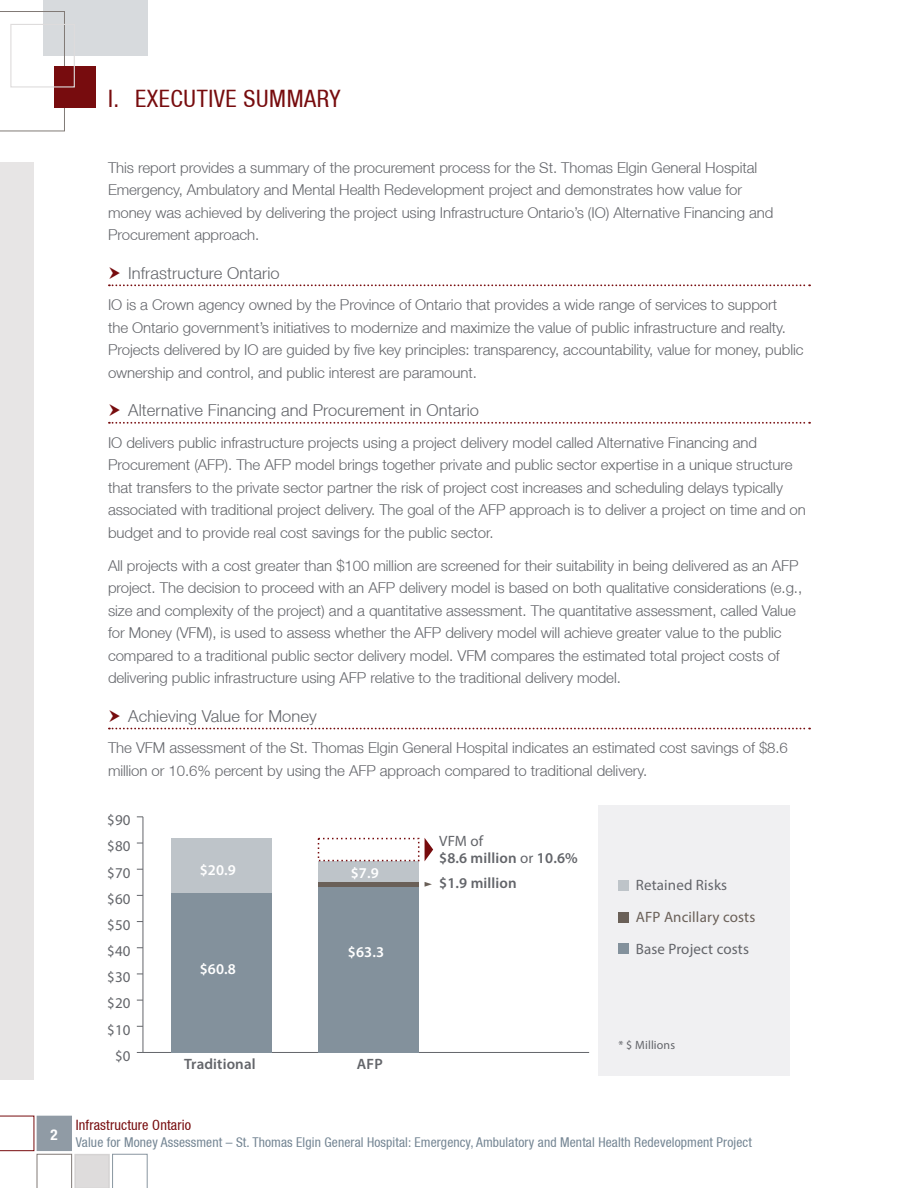
<style>
.page{position:relative;width:918px;height:1188px;background:#fff}
.page>*{position:absolute;margin:0;border:0;box-sizing:border-box;transform-origin:0 0}
.Master_Heading_Left{font:condensed 24px "Helvetica Neue LT";letter-spacing:.025em;color:#770c0e}
.t1{font:300 16.5px "Helvetica Neue LT";letter-spacing:.005em;color:#63656a}
.Body_Text{font:300 15px/22.5px "Helvetica Neue LT";letter-spacing:-.005em;color:#63656a}
.t2{font:15px "Myriad Pro";letter-spacing:.01em;color:#63656a}
.t3{font:600 15px/16.5px "Myriad Pro";letter-spacing:.01em;color:#63656a}
.t4{font:600 15px "Myriad Pro";color:#fff}
.t5{font:15px "Myriad Pro";letter-spacing:.01em;color:#6a6058}
.t6{font:700 condensed 15px "Helvetica Neue LT";color:#fff}
.t7{font:condensed 14.25px "Helvetica Neue LT";letter-spacing:.01em;color:#770c0e}
.t8{font:condensed 13.5px "Helvetica Neue LT";letter-spacing:.01em;color:#748593}
.t9{font:12px "Myriad Pro";letter-spacing:.01em;color:#63656a}
.s1{font-weight:400}
</style>
<div class="page">
<svg style="left:0;top:1116px;width:148px;height:72px"></svg>
<div style="left:43px;top:0;width:104px;height:55px;background:#d7dadd"></div>
<svg style="left:0;top:11px;width:65px;height:120px"></svg>
<div style="left:54px;top:67px;width:41px;height:41px;background:#770c0e"></div>
<div style="left:10px;top:24px;width:65px;height:64px;border:1px solid #dedcdc"></div>
<div style="left:0;top:162px;width:34px;height:918px;background:#e7e5e5"></div>
<svg style="left:109px;top:422px;width:701px;height:2px"></svg>
<svg style="left:109px;top:728px;width:701px;height:1px"></svg>
<div style="left:599px;top:806px;width:191px;height:270px;background:#f0f0f2"></div>
<div style="left:619px;top:944px;width:10px;height:10px;background:#83919c"></div>
<div style="left:619px;top:912px;width:10px;height:11px;background:#6a6058"></div>
<div style="left:619px;top:880px;width:10px;height:11px;background:#bec4c9"></div>
<svg style="left:425px;top:838px;width:8px;height:23px"></svg>
<svg style="left:425px;top:882px;width:7px;height:5px"></svg>
<hr style="left:143px;top:1052px;width:446px;height:1px;background:#63656a">
<hr style="left:143px;top:817px;width:1px;height:235px;background:#63656a">
<div style="left:172px;top:839px;width:100px;height:54px;background:#bec4c9"></div>
<div style="left:172px;top:893px;width:100px;height:159px;background:#83919c"></div>
<div style="left:318px;top:861px;width:101px;height:21px;background:#bec4c9"></div>
<div style="left:318px;top:882px;width:101px;height:5px;background:#6a6058"></div>
<div style="left:318px;top:887px;width:101px;height:165px;background:#83919c"></div>
<svg style="left:109px;top:284px;width:701px;height:2px"></svg>
<p class="Master_Heading_Left" style="left:108px;top:84px;width:234px">I. EXECUTIVE SUMMARY</p>
<p class="Body_Text" style="left:108px;top:156px;width:667px">This report provides a summary of the procurement process for the St. Thomas Elgin General Hospital Emergency, Ambulatory and Mental Health Redevelopment project and demonstrates how value for money was achieved by delivering the project using Infrastructure Ontario’s (IO) Alternative Financing and Procurement approach.</p>
<p class="t1" style="left:128px;top:263px;width:153px">Infrastructure Ontario</p>
<p class="Body_Text" style="left:108px;top:293px;width:697px">IO is a Crown agency owned by the Province of Ontario that provides a wide range of services to support<br>the Ontario government’s initiatives to modernize and maximize the value of public infrastructure and realty.<br>Projects delivered by IO are guided by five key principles: transparency, accountability, value for money, public ownership and control, and public interest are paramount.</p>
<p class="t1" style="left:128px;top:400px;width:352px">Alternative Financing and Procurement in Ontario</p>
<p class="Body_Text" style="left:108px;top:431px;width:699px">IO delivers public infrastructure projects using a project delivery model called Alternative Financing and Procurement (AFP). The AFP model brings together private and public sector expertise in a unique structure that transfers to the private sector partner the risk of project cost increases and scheduling delays typically associated with traditional project delivery. The goal of the AFP approach is to deliver a project on time and on budget and to provide real cost savings for the public sector.</p>
<p class="Body_Text" style="left:108px;top:554px;width:696px">All projects with a cost greater than $100 million are screened for their suitability in being delivered as an AFP project. The decision to proceed with an AFP delivery model is based on both qualitative considerations (e.g., size and complexity of the project) and a quantitative assessment. The quantitative assessment, called Value for Money (VFM), is used to assess whether the AFP delivery model will achieve greater value to the public compared to a traditional public sector delivery model. VFM compares the estimated total project costs of delivering public infrastructure using AFP relative to the traditional delivery model.</p>
<p class="t1" style="left:128px;top:706px;width:190px">Achieving Value for Money</p>
<p class="Body_Text" style="left:108px;top:736px;width:681px">The VFM assessment of the St. Thomas Elgin General Hospital indicates an estimated cost savings of $8.6 million or 10.6% percent by using the AFP approach compared to traditional delivery.</p>
<p class="t2" style="left:107px;top:811px;width:25px">$90</p>
<p class="t2" style="left:107px;top:837px;width:25px">$80</p>
<p class="t2" style="left:107px;top:863px;width:25px">$70</p>
<p class="t2" style="left:107px;top:889px;width:25px">$60</p>
<p class="t2" style="left:107px;top:916px;width:25px">$50</p>
<p class="t2" style="left:107px;top:942px;width:25px">$40</p>
<p class="t2" style="left:107px;top:968px;width:25px">$30</p>
<p class="t2" style="left:107px;top:994px;width:25px">$20</p>
<p class="t2" style="left:107px;top:1020px;width:25px">$10</p>
<p class="t2" style="left:115px;top:1046px;width:17px">$0</p>
<p class="t4" style="left:200px;top:860px;width:38px">$20.9</p>
<p class="t4" style="left:200px;top:959px;width:38px">$60.8</p>
<p class="t4" style="left:351px;top:863px;width:30px">$7.9</p>
<p class="t4" style="left:348px;top:943px;width:38px">$63.3</p>
<p class="t3" style="left:184px;top:1056px;width:73px">Traditional</p>
<p class="t3" style="left:357px;top:1056px;width:27px">AFP</p>
<p class="t3" style="left:439px;top:832px;width:140px"><span class="s1">VFM of<br></span>$8.6 million <span class="s1">or</span> 10.6%</p>
<p class="t3" style="left:439px;top:875px;width:79px">$1.9 million</p>
<p class="t2" style="left:636px;top:876px;width:93px">Retained Risks</p>
<p class="t5" style="left:636px;top:908px;width:121px">AFP Ancillary costs</p>
<p class="t2" style="left:636px;top:940px;width:115px">Base Project costs</p>
<p class="t9" style="left:619px;top:1037px;width:58px">* $ Millions</p>
<p class="t6" style="left:50px;top:1126px;width:9px">2</p>
<p class="t7" style="left:76px;top:1117px;width:117px">Infrastructure Ontario</p>
<p class="t8" style="left:76px;top:1134px;width:678px">Value for Money Assessment – St. Thomas Elgin General Hospital: Emergency, Ambulatory and Mental Health Redevelopment Project</p>
</div>
